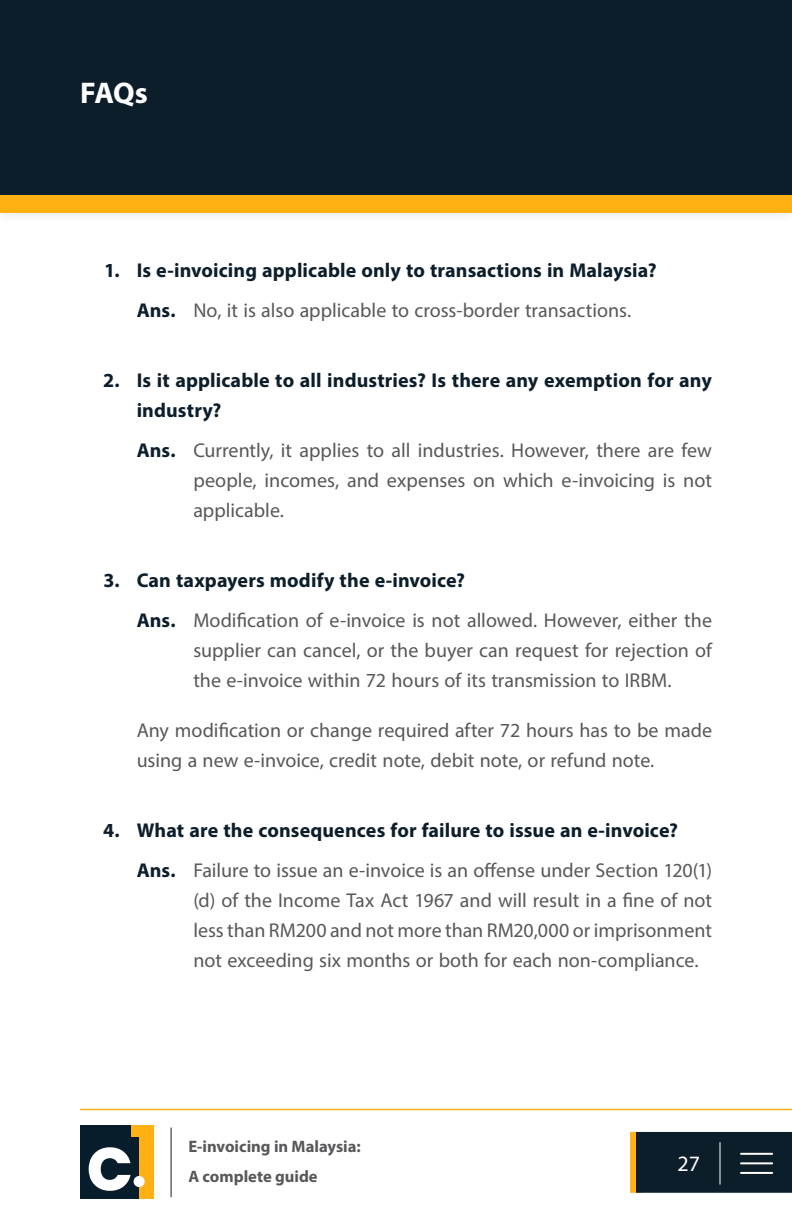
<style>
.page{position:relative;width:792px;height:1224px;background:#fff}
.page>*{position:absolute;margin:0;border:0;box-sizing:border-box;transform-origin:0 0}
.Headings{font:700 30px "Myriad Pro";color:#fff}
.t1{font:22px "Myriad Pro";color:#fff}
.Answer{font:20px/30px "Myriad Pro";color:#57585a;text-align:justify}
.Question{font:700 20px/30px "Myriad Pro";letter-spacing:.005em;color:#0d1e2b}
.Answer_Para{font:20px/30px "Myriad Pro";color:#57585a}
.t2{font:700 16.6px/30px "Myriad Pro";color:#57585a}
.s1{font-weight:700;color:#0d1e2b}
</style>
<div class="page">
<hr style="left:80px;top:1109px;width:712px;height:1px;background:#ffb012">
<div style="left:630px;top:1132px;width:12px;height:61px;background:#ffb012"></div>
<div style="left:636px;top:1132px;width:156px;height:61px;background:#0d1e2b"></div>
<hr style="left:720px;top:1142px;width:1px;height:42px;background:#fff">
<hr style="left:741px;top:1153px;width:31px;height:2px;background:#fff">
<hr style="left:741px;top:1162px;width:31px;height:2px;background:#fff">
<hr style="left:741px;top:1172px;width:31px;height:2px;background:#fff">
<hr style="left:171px;top:1128px;width:1px;height:69px;background:#0d1e2b">
<div style="left:80px;top:1125px;width:59px;height:74px;background:#071d2b"></div>
<svg style="left:89px;top:1147px;width:41px;height:44px"></svg>
<div style="left:139px;top:1125px;width:15px;height:74px;background:#ffb012"></div>
<div style="left:131px;top:1125px;width:23px;height:11px;background:#ffb012"></div>
<div style="left:134px;top:1176px;width:11px;height:11px;background:#fff;border-radius:50%"></div>
<div style="left:0;top:0;width:792px;height:213px;background:#0d1e2b"></div>
<div style="left:0;top:184px;width:792px;height:41px;background:#0d1e2b;opacity:.15"></div>
<div style="left:0;top:196px;width:792px;height:17px;background:#ffb012"></div>
<p class="Headings" style="left:80px;top:73px;width:69px">FAQs</p>
<p class="Question" style="left:104px;top:255px;width:554px">1. Is e-invoicing applicable only to transactions in Malaysia?</p>
<p class="Answer" style="left:137px;top:295px;width:496px"><span class="s1">Ans.</span> No, it is also applicable to cross-border transactions.</p>
<p class="Question" style="left:137px;top:365px;width:577px;text-indent:-34px">2. Is it applicable to all industries? Is there any exemption for any industry?</p>
<p class="Answer" style="left:193px;top:435px;width:520px;text-indent:-57px"><span class="s1">Ans.</span> Currently, it applies to all industries. However, there are few people, incomes, and expenses on which e-invoicing is not applicable.</p>
<p class="Question" style="left:103px;top:565px;width:363px">3. Can taxpayers modify the e-invoice?</p>
<p class="Answer" style="left:193px;top:605px;width:520px;text-indent:-57px"><span class="s1">Ans.</span> Modification of e-invoice is not allowed. However, either the supplier can cancel, or the buyer can request for rejection of the e-invoice within 72 hours of its transmission to IRBM.</p>
<p class="Answer_Para" style="left:137px;top:715px;width:577px">Any modification or change required after 72 hours has to be made using a new e-invoice, credit note, debit note, or refund note.</p>
<p class="Question" style="left:103px;top:815px;width:576px">4. What are the consequences for failure to issue an e-invoice?</p>
<p class="Answer" style="left:193px;top:855px;width:520px;text-indent:-57px"><span class="s1">Ans.</span> Failure to issue an e-invoice is an offense under Section 120(1) (d) of the Income Tax Act 1967 and will result in a fine of not less than RM200 and not more than RM20,000 or imprisonment not exceeding six months or both for each non-compliance.</p>
<p class="t2" style="left:188px;top:1131px;width:174px">E-invoicing in Malaysia:<br>A complete guide</p>
<p class="t1" style="left:677px;top:1150px;width:24px">27</p>
</div>
